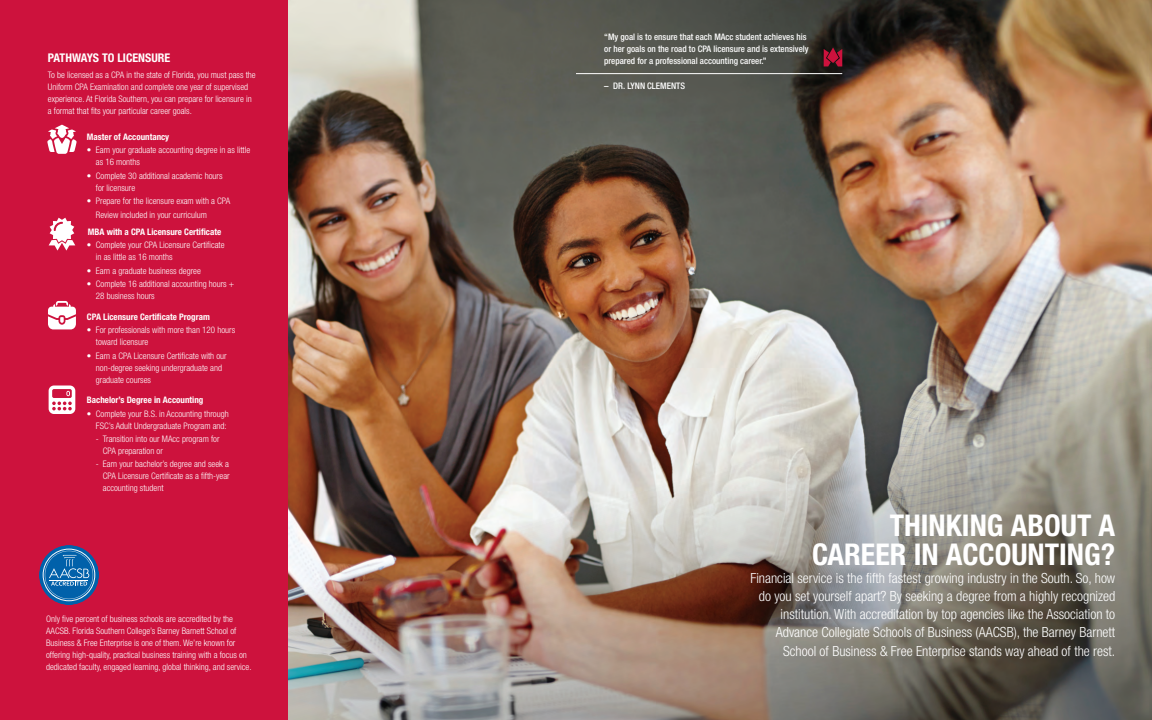
<style>
.page{position:relative;width:1152px;height:720px;background:#fff}
.page>*{position:absolute;margin:0;border:0;box-sizing:border-box;transform-origin:0 0}
.t1{font:700 condensed 30px/29px "Helvetica Neue LT Std";color:#fff;text-align:right}
.t2{font:300 condensed 14px/18px "Helvetica Neue LT Std";color:#fff;text-align:right}
.t3{font:700 condensed 12px "Helvetica Neue LT Std";color:#fff}
.t4{font:300 condensed 9px/12px "Helvetica Neue LT Std";color:#fff}
.t5{font:500 condensed 9px/12px "Helvetica Neue LT Std";color:#fff}
.t6{font:700 condensed 9px "Helvetica Neue LT Std";color:#fff}
</style>
<div class="page">
<img style="left:288px;top:0;width:864px;height:320px">
<img style="left:288px;top:320px;width:864px;height:400px">
<div style="left:0;top:0;width:288px;height:720px;background:#cd123d"></div>
<svg style="left:39px;top:545px;width:60px;height:60px"></svg>
<svg style="left:43px;top:549px;width:52px;height:52px;background:#3973ae"></svg>
<svg style="left:47px;top:125px;width:30px;height:29px"></svg>
<div style="left:49px;top:386px;width:26px;height:28px;background:#fff;border-radius:5px"></div>
<svg style="left:52px;top:402px;width:20px;height:8px"></svg>
<div style="left:52px;top:389px;width:20px;height:9px;background:#cd123d;border-radius:2px"></div>
<svg style="left:66px;top:391px;width:4px;height:5px"></svg>
<svg style="left:49px;top:218px;width:26px;height:33px"></svg>
<svg style="left:48px;top:301px;width:28px;height:28px"></svg>
<hr style="left:576px;top:73px;width:266px;height:1px;background:#fff">
<svg style="left:824px;top:47px;width:18px;height:19px"></svg>
<h3 class="t3" style="left:48px;top:50px;width:124px">PATHWAYS TO LICENSURE</h3>
<p class="t4" style="left:48px;top:69px;width:209px">To be licensed as a CPA in the state of Florida, you must pass the Uniform CPA Examination and complete one year of supervised experience. At Florida Southern, you can prepare for licensure in a format that fits your particular career goals.</p>
<p class="t6" style="left:87px;top:131px;width:84px">Master of Accountancy</p>
<p class="t4" style="left:96px;top:144px;width:156px;text-indent:-9px">• Earn your graduate accounting degree in as little as 16 months</p>
<p class="t4" style="left:96px;top:169px;width:128px;text-indent:-9px">• Complete 30 additional academic hours for licensure</p>
<p class="t4" style="left:96px;top:194px;width:136px;line-height:13.4px;text-indent:-9px">• Prepare for the licensure exam with a CPA<br>Review included in your curriculum</p>
<p class="t6" style="left:88px;top:226px;width:135px">MBA with a CPA Licensure Certificate</p>
<p class="t4" style="left:96px;top:239px;width:130px;text-indent:-9px">• Complete your CPA Licensure Certificate in as little as 16 months</p>
<p class="t4" style="left:87px;top:265px;width:115px">• Earn a graduate business degree</p>
<p class="t4" style="left:96px;top:278px;width:140px;text-indent:-9px">• Complete 16 additional accounting hours +<br>28 business hours</p>
<p class="t6" style="left:87px;top:311px;width:124px">CPA Licensure Certificate Program</p>
<p class="t4" style="left:96px;top:324px;width:141px;text-indent:-9px">• For professionals with more than 120 hours toward licensure</p>
<p class="t4" style="left:96px;top:349px;width:132px;text-indent:-9px">• Earn a CPA Licensure Certificate with our non-degree seeking undergraduate and graduate courses</p>
<p class="t6" style="left:87px;top:395px;width:118px">Bachelor’s Degree in Accounting</p>
<p class="t4" style="left:87px;top:407px;width:143px;text-align:right">• Complete your B.S. in Accounting through<br>FSC’s Adult Undergraduate Program and:</p>
<p class="t4" style="left:103px;top:433px;width:118px;text-indent:-7px">- Transition into our MAcc program for<br>CPA preparation or</p>
<p class="t4" style="left:103px;top:458px;width:128px;text-align:justify;text-indent:-7px">- Earn your bachelor’s degree and seek a CPA Licensure Certificate as a fifth-year accounting student</p>
<p class="t4" style="left:46px;top:612px;width:207px">Only five percent of business schools are accredited by the AACSB. Florida Southern College’s Barney Barnett School of Business &amp; Free Enterprise is one of them. We’re known for offering high-quality, practical business training with a focus on dedicated faculty, engaged learning, global thinking, and service.</p>
<p class="t5" style="left:604px;top:30px;width:206px">“My goal is to ensure that each MAcc student achieves his or her goals on the road to CPA licensure and is extensively prepared for a professional accounting career.”</p>
<p class="t5" style="left:604px;top:80px;width:82px">– DR. LYNN CLEMENTS</p>
<h1 class="t1" style="left:812px;top:511px;width:305px">THINKING ABOUT A<br>CAREER IN ACCOUNTING?</h1>
<p class="t2" style="left:750px;top:569px;width:366px">Financial service is the fifth fastest growing industry in the South. So, how do you set yourself apart? By seeking a degree from a highly recognized institution. With accreditation by top agencies like the Association to Advance Collegiate Schools of Business (AACSB), the Barney Barnett School of Business &amp; Free Enterprise stands way ahead of the rest.</p>
</div>
